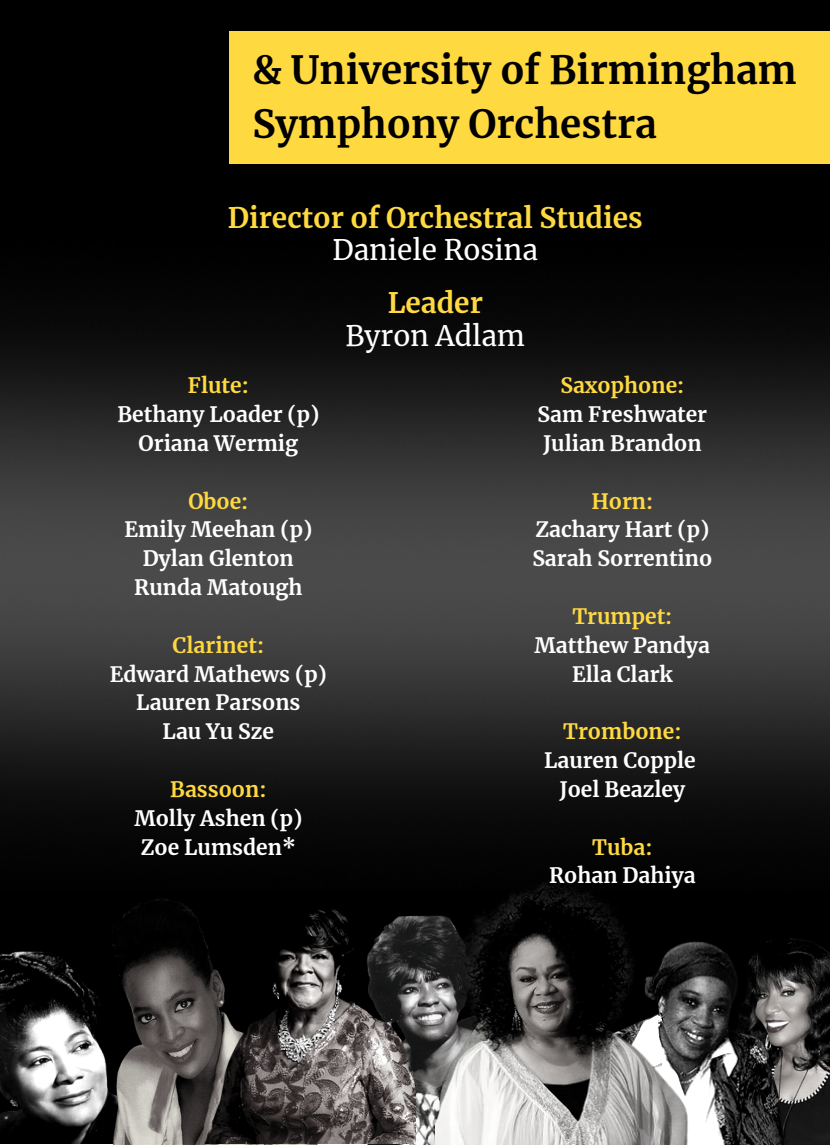
<style>
.page{position:relative;width:830px;height:1146px;background:#fff}
.page>*{position:absolute;margin:0;border:0;box-sizing:border-box;transform-origin:0 0}
.t1{font:700 38.5px/53.7px "Merriweather";color:#000}
.t2{font:700 28px "Merriweather";color:#ffd940}
.t3{font:28px "Merriweather";color:#fff}
.t4{font:700 21px/28.9px "Merriweather";color:#fff;text-align:center}
.t5{font:700 21px "Merriweather";color:#ffd940}
.t6{font:700 21px "Merriweather";color:#fed840}
</style>
<div class="page">
<div style="left:0;top:0;width:829px;height:1143px;background:#000"></div>
<img style="left:317px;top:915px;width:118px;height:229px">
<img style="left:0;top:951px;width:104px;height:192px">
<img style="left:104px;top:899px;width:213px;height:245px">
<img style="left:0;top:322px;width:829px;height:502px">
<img style="left:199px;top:904px;width:216px;height:239px">
<img style="left:805px;top:940px;width:24px;height:204px">
<img style="left:751px;top:938px;width:54px;height:206px">
<img style="left:435px;top:882px;width:316px;height:262px">
<div style="left:229px;top:32px;width:600px;height:132px;background:#ffd940"></div>
<h1 class="t1" style="left:252px;top:44px;width:546px">&amp; University of Birmingham<br>Symphony Orchestra</h1>
<h2 class="t2" style="left:228px;top:200px;width:416px">Director of Orchestral Studies</h2>
<h2 class="t3" style="left:332px;top:232px;width:207px">Daniele Rosina</h2>
<h2 class="t2" style="left:388px;top:286px;width:97px">Leader</h2>
<p class="t5" style="left:188px;top:372px;width:62px">Flute:</p>
<p class="t4" style="left:117px;top:400px;width:203px">Bethany Loader (p)<br>Oriana Wermig</p>
<p class="t6" style="left:188px;top:488px;width:62px">Oboe:</p>
<p class="t4" style="left:124px;top:515px;width:189px">Emily Meehan (p)<br>Dylan Glenton<br>Runda Matough</p>
<p class="t6" style="left:173px;top:632px;width:93px">Clarinet:</p>
<p class="t4" style="left:110px;top:660px;width:218px">Edward Mathews (p)<br>Lauren Parsons<br>Lau Yu Sze</p>
<p class="t6" style="left:170px;top:776px;width:98px">Bassoon:</p>
<p class="t4" style="left:134px;top:804px;width:169px">Molly Ashen (p)<br>Zoe Lumsden*</p>
<h2 class="t3" style="left:345px;top:318px;width:181px">Byron Adlam</h2>
<p class="t5" style="left:560px;top:372px;width:125px">Saxophone:</p>
<p class="t4" style="left:537px;top:400px;width:171px;text-align:left">Sam Freshwater<br>Julian Brandon</p>
<p class="t5" style="left:591px;top:488px;width:63px">Horn:</p>
<p class="t4" style="left:532px;top:515px;width:181px;text-align:left">Zachary Hart (p)<br>Sarah Sorrentino</p>
<p class="t5" style="left:572px;top:603px;width:101px">Trumpet:</p>
<p class="t4" style="left:534px;top:631px;width:177px">Matthew Pandya<br>Ella Clark</p>
<p class="t5" style="left:563px;top:718px;width:120px">Trombone:</p>
<p class="t4" style="left:544px;top:746px;width:153px">Lauren Copple<br>Joel Beazley</p>
<p class="t5" style="left:592px;top:834px;width:62px">Tuba:</p>
<p class="t4" style="left:549px;top:861px;width:148px">Rohan Dahiya</p>
</div>
